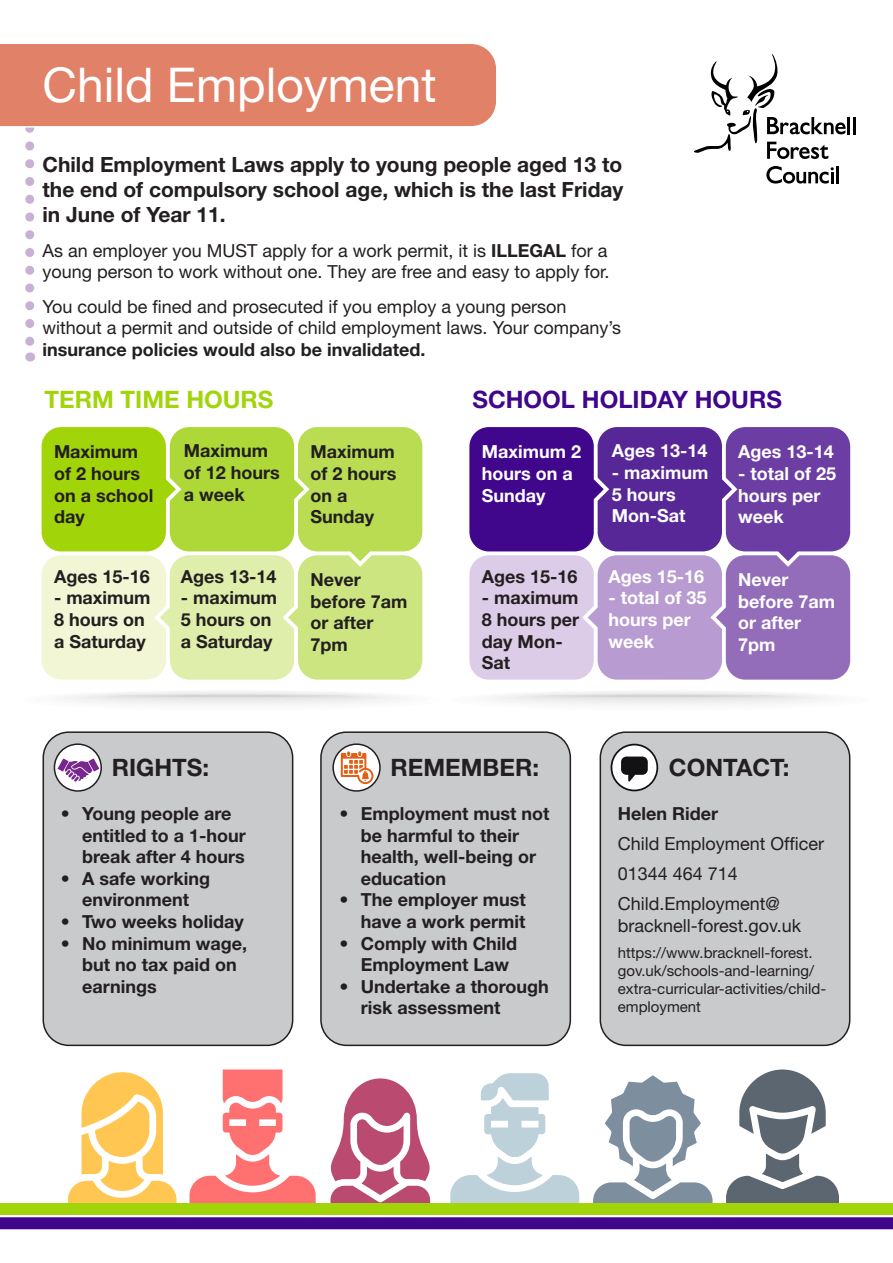
<style>
.page{position:relative;width:893px;height:1263px;background:#fff}
.page>*{position:absolute;margin:0;border:0;box-sizing:border-box;transform-origin:0 0}
.t1{font:48px "Helvetica Neue";color:#fff}
.t2{font:700 24px "Helvetica Neue";color:#231f20}
.t3{font:700 24px "Helvetica Neue";color:#40068b}
.t4{font:700 24px "Helvetica Neue";color:#a2d40a}
.t5{font:700 21px/25.2px "Helvetica Neue";color:#231f20;text-align:justify}
.t6{font:700 18px/21.6px "Helvetica Neue";color:#231f20}
.t7{font:18px/21.6px "Helvetica Neue";color:#231f20}
.t8{font:700 18px/21.6px "Helvetica Neue";color:#fff}
.t9{font:15px/18px "Helvetica Neue";color:#231f20}
.s1{font-weight:700}
</style>
<div class="page">
<svg style="left:0;top:44px;width:496px;height:317px"></svg>
<svg style="left:190px;top:1069px;width:126px;height:134px"></svg>
<svg style="left:330px;top:1078px;width:101px;height:125px"></svg>
<svg style="left:450px;top:1073px;width:129px;height:130px"></svg>
<svg style="left:593px;top:1075px;width:120px;height:128px"></svg>
<svg style="left:726px;top:1069px;width:113px;height:134px"></svg>
<svg style="left:68px;top:1072px;width:109px;height:131px"></svg>
<svg style="left:694px;top:54px;width:152px;height:105px"></svg>
<hr style="left:847px;top:117px;width:3px;height:17px;background:#000002">
<svg style="left:853px;top:117px;width:2px;height:17px"></svg>
<svg style="left:766px;top:166px;width:68px;height:18px"></svg>
<hr style="left:836px;top:166px;width:3px;height:17px;background:#000002">
<svg style="left:42px;top:427px;width:380px;height:253px;background:#c9e476"></svg>
<svg style="left:63px;top:691px;width:765px;height:14px"></svg>
<div style="left:540px;top:694px;width:240px;height:5px;background:#dedede;border-radius:50%"></div>
<hr style="left:541px;top:694px;width:237px;height:4px;background:#e6e6e6;border-radius:50%">
<hr style="left:546px;top:695px;width:228px;height:3px;background:#d9d9d9;border-radius:50%">
<hr style="left:549px;top:695px;width:221px;height:2px;background:#d6d6d6;border-radius:50%">
<svg style="left:469px;top:427px;width:381px;height:253px;background:#8d68b8"></svg>
<div style="left:43px;top:732px;width:250px;height:313px;background:#c9cacc;border-radius:26px"></div>
<div style="left:43px;top:731px;width:250px;height:315px;border:2px solid #231f20;border-radius:26px"></div>
<div style="left:321px;top:732px;width:249px;height:313px;background:#c9cacc;border-radius:26px"></div>
<div style="left:320px;top:731px;width:251px;height:315px;border:2px solid #231f20;border-radius:26px"></div>
<div style="left:600px;top:732px;width:250px;height:313px;background:#c9cacc;border-radius:26px"></div>
<div style="left:600px;top:731px;width:250px;height:315px;border:2px solid #231f20;border-radius:26px"></div>
<div style="left:54px;top:744px;width:47px;height:47px;background:#fff;border-radius:50%"></div>
<div style="left:54px;top:743px;width:48px;height:49px;border:2px solid #231f20;border-radius:50%"></div>
<svg style="left:333px;top:744px;width:47px;height:47px"></svg>
<div style="left:332px;top:743px;width:49px;height:49px;border:2px solid #231f20;border-radius:50%"></div>
<svg style="left:611px;top:744px;width:47px;height:47px"></svg>
<div style="left:0;top:1203px;width:893px;height:12px;background:#a2d40a"></div>
<div style="left:0;top:1217px;width:893px;height:12px;background:#40068b"></div>
<svg style="left:58px;top:758px;width:41px;height:24px"></svg>
<svg style="left:341px;top:751px;width:32px;height:33px"></svg>
<div style="left:611px;top:744px;width:47px;height:47px;border:2px solid #121214;border-radius:50%"></div>
<svg style="left:621px;top:756px;width:27px;height:26px"></svg>
<p class="t1" style="left:43px;top:56px;width:395px">Child Employment</p>
<p class="t5" style="left:43px;top:151px;width:582px">Child Employment Laws apply to young people aged 13 to the end of compulsory school age, which is the last Friday in June of Year 11.</p>
<p class="t7" style="left:43px;top:239px;width:569px">As an employer you MUST apply for a work permit, it is <span class="s1">ILLEGAL</span> for a young person to work without one. They are free and easy to apply for.</p>
<p class="t7" style="left:43px;top:295px;width:580px">You could be fined and prosecuted if you employ a young person without a permit and outside of child employment laws. Your company’s <span class="s1">insurance policies would also be invalidated.</span></p>
<p class="t4" style="left:45px;top:384px;width:230px">TERM TIME HOURS</p>
<p class="t6" style="left:54px;top:441px;width:101px">Maximum of 2 hours on a school day</p>
<p class="t6" style="left:184px;top:440px;width:98px">Maximum of 12 hours a week</p>
<p class="t6" style="left:310px;top:441px;width:88px">Maximum of 2 hours on a<br>Sunday</p>
<p class="t3" style="left:472px;top:384px;width:311px">SCHOOL HOLIDAY HOURS</p>
<p class="t8" style="left:482px;top:441px;width:101px">Maximum 2 hours on a<br>Sunday</p>
<p class="t8" style="left:612px;top:440px;width:97px">Ages 13-14</p>
<p class="t8" style="left:738px;top:441px;width:97px">Ages 13-14</p>
<p class="t8" style="left:738px;top:462px;width:99px">- total of 25 hours per week</p>
<p class="t8" style="left:612px;top:461px;width:98px">- maximum<br>5 hours<br>Mon-Sat</p>
<p class="t6" style="left:54px;top:565px;width:97px">Ages 15-16</p>
<p class="t6" style="left:54px;top:587px;width:98px">- maximum<br>8 hours on a Saturday</p>
<p class="t6" style="left:181px;top:565px;width:97px">Ages 13-14</p>
<p class="t6" style="left:181px;top:587px;width:98px">- maximum<br>5 hours on a Saturday</p>
<p class="t6" style="left:310px;top:568px;width:98px">Never before 7am or after<br>7pm</p>
<p class="t6" style="left:482px;top:565px;width:97px">Ages 15-16</p>
<p class="t6" style="left:482px;top:587px;width:99px">- maximum<br>8 hours per day Mon-<br>Sat</p>
<p class="t8" style="left:609px;top:565px;width:97px">Ages 15-16</p>
<p class="t8" style="left:609px;top:587px;width:99px">- total of 35 hours per week</p>
<p class="t8" style="left:738px;top:568px;width:98px">Never before 7am or after<br>7pm</p>
<p class="t2" style="left:112px;top:752px;width:99px">RIGHTS:</p>
<p class="t2" style="left:391px;top:752px;width:150px">REMEMBER:</p>
<p class="t2" style="left:669px;top:752px;width:122px">CONTACT:</p>
<p class="t6" style="left:82px;top:802px;width:165px;text-indent:-21px">• Young people are entitled to a 1-hour break after 4 hours</p>
<p class="t6" style="left:61px;top:867px;width:151px;text-align:center">• A safe working environment</p>
<p class="t6" style="left:61px;top:910px;width:184px">• Two weeks holiday</p>
<p class="t6" style="left:82px;top:932px;width:167px;text-indent:-21px">• No minimum wage, but no tax paid on earnings</p>
<p class="t6" style="left:361px;top:802px;width:190px;text-indent:-21px">• Employment must not be harmful to their health, well-being or education</p>
<p class="t6" style="left:340px;top:889px;width:188px;text-align:right">• The employer must have a work permit</p>
<p class="t6" style="left:361px;top:932px;width:158px;text-indent:-21px">• Comply with Child<br>Employment Law</p>
<p class="t6" style="left:361px;top:975px;width:190px;text-indent:-21px">• Undertake a thorough risk assessment</p>
<p class="t6" style="left:618px;top:802px;width:102px">Helen Rider</p>
<p class="t7" style="left:618px;top:833px;width:208px">Child Employment Officer</p>
<p class="t7" style="left:618px;top:863px;width:122px">01344 464 714</p>
<p class="t7" style="left:618px;top:893px;width:185px">Child.Employment@ bracknell-forest.gov.uk</p>
<p class="t9" style="left:618px;top:944px;width:210px">https://www.bracknell-forest. gov.uk/schools-and-learning/ extra-curricular-activities/child&shy;employment</p>
</div>
